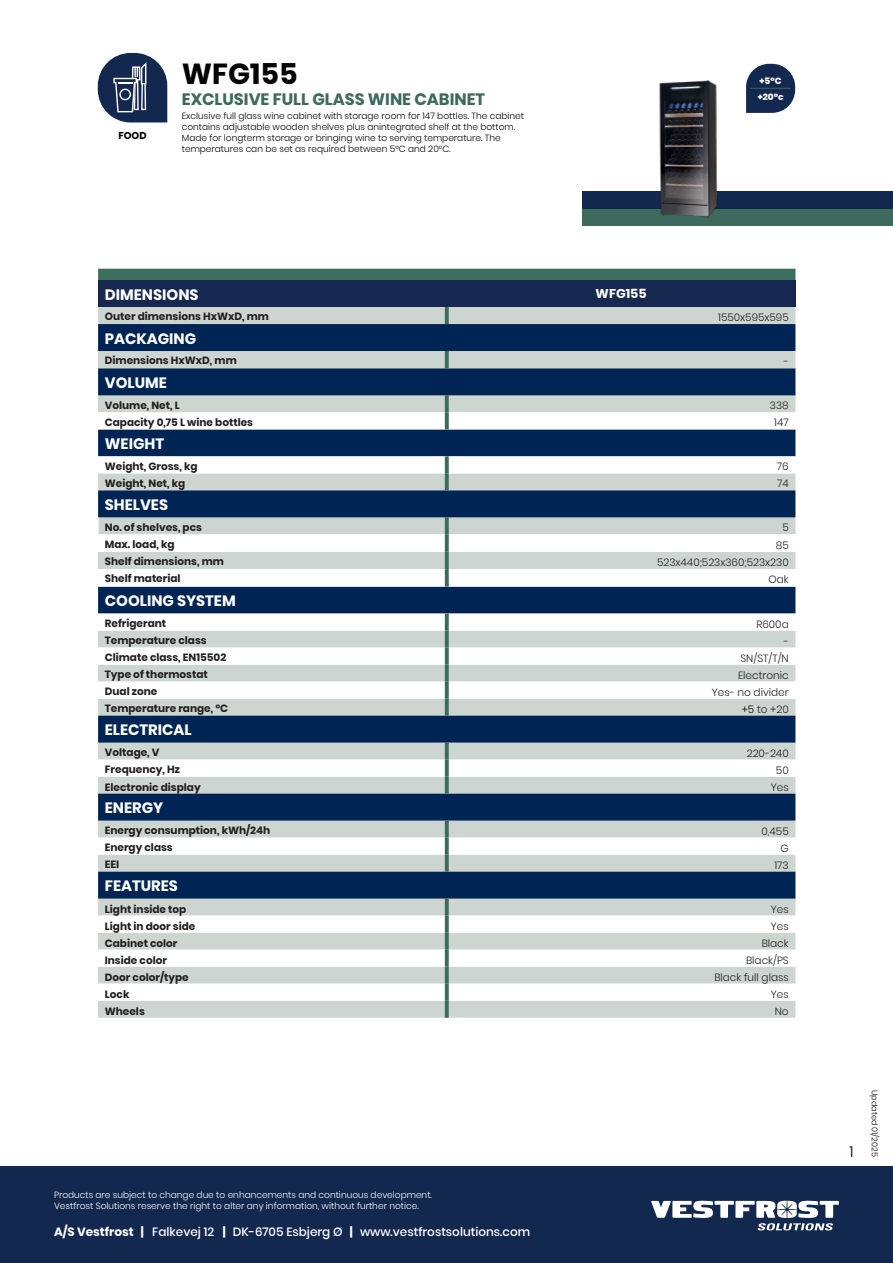
<style>
.page{position:relative;width:893px;height:1263px;background:#fff}
.page>*{position:absolute;margin:0;border:0;box-sizing:border-box;transform-origin:0 0}
.Stor_overskift{font:700 28.95px "Poppins";color:#030304}
.Roman{font:700 16.5px "Poppins";color:#3d6a5c}
.Bold{font:700 15px "Poppins";color:#fff}
.Toc_style{font:300 15px "Poppins";color:#040503}
.Bold-2{font:700 12.75px "Poppins";color:#fff}
.Roman-2{font:500 12px "Poppins";color:#fff}
.Roman-3{font:700 10.5px "Poppins";color:#231f20}
.Roman-4{font:300 10.5px "Poppins";color:#231f20}
.Light{font:300 10.5px "Poppins";color:#231f20}
.Roman-5{font:700 9.9px "Poppins";color:#030304}
.t1{font:300 9px/10.8px "Poppins";color:#040503}
.t2{font:300 9px "Poppins";color:#fff}
.Lille_overskrift_UDEN_LINJE_NET{font:800 9px/16.2px "Poppins";color:#fff}
.t3{font:300 8.25px "Poppins";color:#040503}
.s1{color:#040503}
.s2{font-weight:700}
</style>
<div class="page">
<div style="left:0;top:1166px;width:893px;height:97px;background:#13284e"></div>
<svg style="left:651px;top:1201px;width:188px;height:29px"></svg>
<div style="left:583px;top:209px;width:310px;height:17px;background:#3d6a5c"></div>
<div style="left:583px;top:192px;width:310px;height:17px;background:#13284e"></div>
<svg style="left:98px;top:53px;width:69px;height:69px"></svg>
<svg style="left:746px;top:64px;width:49px;height:49px;background:#354767"></svg>
<hr style="left:751px;top:88px;width:40px;height:1px;background:#3d6a5c">
<div style="left:98px;top:269px;width:697px;height:11px;background:#3e6e5e"></div>
<div style="left:98px;top:280px;width:349px;height:27px;background:#162850"></div>
<div style="left:447px;top:280px;width:348px;height:27px;background:#162850"></div>
<div style="left:98px;top:307px;width:697px;height:711px;background:#cdd5d0"></div>
<svg style="left:98px;top:324px;width:697px;height:88px;background:#4f6984"></svg>
<svg style="left:98px;top:412px;width:697px;height:589px"></svg>
<svg style="left:98px;top:412px;width:1px;height:17px"></svg>
<svg style="left:98px;top:517px;width:1px;height:17px"></svg>
<svg style="left:445px;top:614px;width:4px;height:17px"></svg>
<svg style="left:445px;top:631px;width:4px;height:17px"></svg>
<svg style="left:445px;top:665px;width:4px;height:17px"></svg>
<svg style="left:445px;top:682px;width:4px;height:17px"></svg>
<svg style="left:445px;top:648px;width:4px;height:17px"></svg>
<svg style="left:445px;top:456px;width:4px;height:17px"></svg>
<svg style="left:445px;top:473px;width:4px;height:17px"></svg>
<svg style="left:445px;top:821px;width:4px;height:17px"></svg>
<svg style="left:445px;top:307px;width:4px;height:17px"></svg>
<svg style="left:445px;top:351px;width:4px;height:17px"></svg>
<svg style="left:445px;top:517px;width:4px;height:17px"></svg>
<svg style="left:445px;top:552px;width:4px;height:17px"></svg>
<svg style="left:445px;top:412px;width:4px;height:17px"></svg>
<svg style="left:445px;top:534px;width:4px;height:18px"></svg>
<svg style="left:445px;top:569px;width:4px;height:18px"></svg>
<svg style="left:445px;top:777px;width:4px;height:17px"></svg>
<svg style="left:445px;top:899px;width:4px;height:17px"></svg>
<svg style="left:445px;top:916px;width:4px;height:17px"></svg>
<svg style="left:445px;top:933px;width:4px;height:17px"></svg>
<svg style="left:445px;top:950px;width:4px;height:17px"></svg>
<svg style="left:445px;top:967px;width:4px;height:17px"></svg>
<svg style="left:445px;top:984px;width:4px;height:17px"></svg>
<svg style="left:445px;top:1001px;width:4px;height:17px"></svg>
<svg style="left:445px;top:395px;width:4px;height:17px"></svg>
<svg style="left:445px;top:699px;width:4px;height:17px"></svg>
<svg style="left:445px;top:743px;width:4px;height:17px"></svg>
<svg style="left:445px;top:760px;width:4px;height:17px"></svg>
<svg style="left:445px;top:838px;width:4px;height:17px"></svg>
<svg style="left:445px;top:855px;width:4px;height:17px"></svg>
<img style="left:659px;top:80px;width:59px;height:138px">
<p class="Roman-5" style="left:118px;top:130px;width:30px">FOOD</p>
<p class="Stor_overskift" style="left:182px;top:57px;width:117px">WFG155</p>
<p class="Roman" style="left:182px;top:89px;width:305px">EXCLUSIVE FULL GLASS WINE CABINET</p>
<p class="t1" style="left:182px;top:111px;width:344px">Exclusive full glass wine cabinet with storage room for 147 bottles. The cabinet contains adjustable wooden shelves plus anintegrated shelf at the bottom.<br>Made for longterm storage or bringing wine to serving temperature. The temperatures can be set as required between 5°C and 20°C.</p>
<p class="Lille_overskrift_UDEN_LINJE_NET" style="left:758px;top:72px;width:27px">+5°C +20°c</p>
<p class="Bold" style="left:105px;top:286px;width:95px">DIMENSIONS</p>
<p class="Bold-2" style="left:596px;top:286px;width:53px">WFG155</p>
<p class="Roman-3" style="left:105px;top:310px;width:166px">Outer dimensions HxWxD, mm</p>
<p class="Roman-4" style="left:718px;top:311px;width:72px">1550x595x595</p>
<p class="Bold" style="left:105px;top:330px;width:93px">PACKAGING</p>
<p class="Roman-3" style="left:105px;top:354px;width:133px">Dimensions HxWxD, mm</p>
<p class="Roman-4" style="left:784px;top:355px;width:7px">-</p>
<p class="Bold" style="left:105px;top:374px;width:64px">VOLUME</p>
<p class="Roman-3" style="left:105px;top:399px;width:76px">Volume, Net, L</p>
<p class="Roman-4" style="left:770px;top:400px;width:20px">338</p>
<p class="Roman-3" style="left:105px;top:416px;width:150px">Capacity 0,75 L wine bottles</p>
<p class="Roman-4" style="left:774px;top:417px;width:16px">147</p>
<p class="Bold" style="left:105px;top:435px;width:61px">WEIGHT</p>
<p class="Roman-3" style="left:105px;top:460px;width:94px">Weight, Gross, kg</p>
<p class="Roman-4" style="left:777px;top:461px;width:13px">76</p>
<p class="Roman-3" style="left:105px;top:477px;width:82px">Weight, Net, kg</p>
<p class="Roman-4" style="left:777px;top:478px;width:13px">74</p>
<p class="Bold" style="left:105px;top:496px;width:65px">SHELVES</p>
<p class="Roman-3" style="left:105px;top:521px;width:99px">No. of shelves, pcs</p>
<p class="Roman-4" style="left:782px;top:522px;width:8px">5</p>
<p class="Roman-3" style="left:105px;top:538px;width:71px">Max. load, kg</p>
<p class="Roman-4" style="left:776px;top:539px;width:14px">85</p>
<p class="Roman-3" style="left:105px;top:555px;width:121px">Shelf dimensions, mm</p>
<p class="Roman-4" style="left:657px;top:556px;width:133px">523x440;523x360;523x230</p>
<p class="Roman-3" style="left:105px;top:573px;width:77px">Shelf material</p>
<p class="Roman-4" style="left:768px;top:574px;width:22px">Oak</p>
<p class="Bold" style="left:105px;top:592px;width:132px">COOLING SYSTEM</p>
<p class="Roman-3" style="left:105px;top:617px;width:63px">Refrigerant</p>
<p class="Roman-4" style="left:756px;top:618px;width:34px">R600a</p>
<p class="Roman-3" style="left:105px;top:634px;width:103px">Temperature class</p>
<p class="Roman-4" style="left:784px;top:635px;width:7px">-</p>
<p class="Roman-3" style="left:105px;top:651px;width:123px">Climate class, EN15502</p>
<p class="Roman-4" style="left:740px;top:652px;width:50px">SN/ST/T/N</p>
<p class="Roman-3" style="left:105px;top:668px;width:105px">Type of thermostat</p>
<p class="Roman-4" style="left:738px;top:669px;width:52px">Electronic</p>
<p class="Roman-3" style="left:105px;top:685px;width:54px">Dual zone</p>
<p class="Roman-4" style="left:712px;top:686px;width:78px">Yes- no divider</p>
<p class="Roman-3" style="left:105px;top:702px;width:125px">Temperature range, °C</p>
<p class="Roman-4" style="left:742px;top:703px;width:48px"><span class="s1">+5</span> to +20</p>
<p class="Bold" style="left:105px;top:721px;width:88px">ELECTRICAL</p>
<p class="Roman-3" style="left:105px;top:746px;width:56px">Voltage, V</p>
<p class="Roman-4" style="left:747px;top:747px;width:43px">220-240</p>
<p class="Roman-3" style="left:105px;top:763px;width:77px">Frequency, Hz</p>
<p class="Roman-4" style="left:776px;top:764px;width:14px">50</p>
<p class="Roman-3" style="left:105px;top:781px;width:97px">Electronic display</p>
<p class="Roman-4" style="left:771px;top:781px;width:19px">Yes</p>
<p class="Bold" style="left:105px;top:799px;width:60px">ENERGY</p>
<p class="Roman-3" style="left:105px;top:824px;width:167px">Energy consumption, kWh/24h</p>
<p class="Roman-4" style="left:761px;top:825px;width:29px">0,455</p>
<p class="Roman-3" style="left:105px;top:841px;width:69px">Energy class</p>
<p class="Roman-4" style="left:780px;top:842px;width:10px">G</p>
<p class="Roman-3" style="left:105px;top:858px;width:16px">EEI</p>
<p class="Roman-4" style="left:774px;top:859px;width:16px">173</p>
<p class="Bold" style="left:105px;top:877px;width:75px">FEATURES</p>
<p class="Roman-3" style="left:105px;top:903px;width:83px">Light inside top</p>
<p class="Roman-4" style="left:771px;top:903px;width:19px">Yes</p>
<p class="Roman-3" style="left:105px;top:920px;width:92px">Light in door side</p>
<p class="Roman-4" style="left:771px;top:920px;width:19px">Yes</p>
<p class="Roman-3" style="left:105px;top:937px;width:74px">Cabinet color</p>
<p class="Roman-4" style="left:762px;top:937px;width:29px">Black</p>
<p class="Roman-3" style="left:105px;top:954px;width:64px">Inside color</p>
<p class="Light" style="left:746px;top:954px;width:44px">Black/PS</p>
<p class="Roman-3" style="left:105px;top:971px;width:85px">Door color/type</p>
<p class="Roman-4" style="left:714px;top:971px;width:76px">Black full glass</p>
<p class="Roman-3" style="left:105px;top:988px;width:26px">Lock</p>
<p class="Roman-4" style="left:771px;top:988px;width:19px">Yes</p>
<p class="Roman-3" style="left:105px;top:1005px;width:41px">Wheels</p>
<p class="Roman-4" style="left:775px;top:1005px;width:15px">No</p>
<p class="t2" style="left:54px;top:1190px;width:379px">Products are subject to change due to enhancements and continuous development.</p>
<p class="t2" style="left:54px;top:1200px;width:366px">Vestfrost Solutions reserve the right to alter any information, without further notice.</p>
<p class="Roman-2" style="left:54px;top:1225px;width:478px"><span class="s2">A/S Vestfrost |</span> Falkevej 12 <span class="s2">|</span> DK-6705 Esbjerg Ø <span class="s2">|</span> www.vestfrostsolutions.com</p>
<p class="Toc_style" style="left:849px;top:1143px;width:6px">1</p>
<p class="t3" style="left:879px;top:1090px;width:68px;rotate:90deg">Updated 01/2025</p>
</div>
